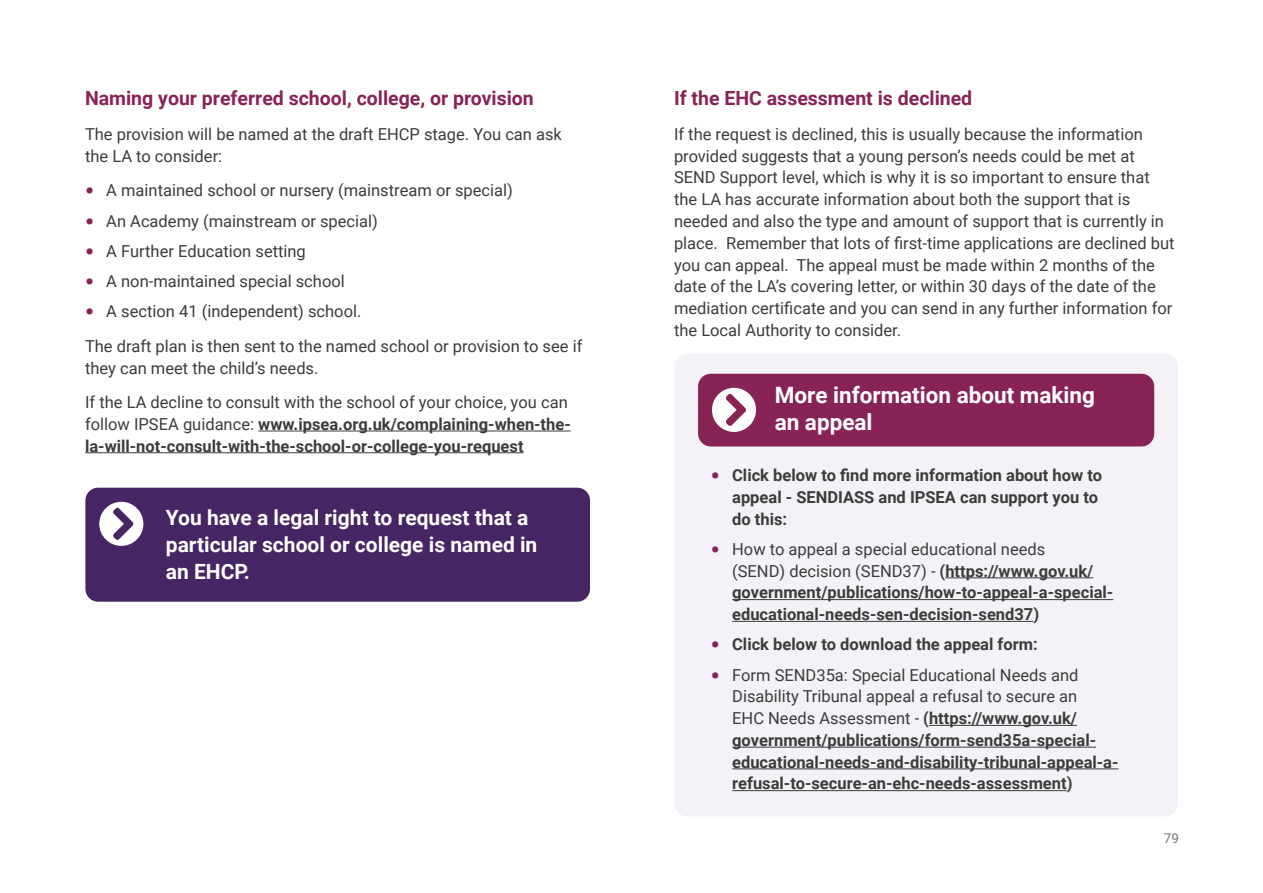
<style>
.page{position:relative;width:1263px;height:893px;background:#fff}
.page>*{position:absolute;margin:0;border:0;box-sizing:border-box;transform-origin:0 0}
.Further_Information{font:700 22.5px/27px "Roboto";color:#fff}
.Body_Copy_P{font:700 21px/27px "Roboto";color:#fff}
.Subhead_H5_Pink{font:700 19.5px "Roboto";color:#882356}
.Body_Copy_P-2{font:16.5px/21.8px "Roboto";color:#3c3c3b}
.Bullet_List_-_Pink{font:700 16.5px/21.8px "Roboto";color:#3c3c3b}
.Body_Copy_P-3{font:700 16.5px/21.8px "Roboto";color:#3c3c3b}
.Bullet_List_-_Pink-2{font:16.5px "Roboto";color:#3c3c3b}
.t1{font:13.5px "Roboto";color:#767675}
.s1{font-weight:900;font-size:24px;color:#882356}
.s2{font-weight:400}
</style>
<div class="page">
<div style="left:674px;top:354px;width:504px;height:462px;background:#f4f2f7;border-radius:13px"></div>
<div style="left:698px;top:374px;width:456px;height:72px;background:#882356;border-radius:13px"></div>
<div style="left:711px;top:386px;width:46px;height:47px;background:#fff;border-radius:50%"></div>
<div style="left:709px;top:385px;width:50px;height:50px;border:3px solid #882356;border-radius:50%"></div>
<svg style="left:726px;top:394px;width:20px;height:32px"></svg>
<div style="left:85px;top:488px;width:505px;height:114px;background:#452564;border-radius:13px"></div>
<svg style="left:98px;top:500px;width:47px;height:47px"></svg>
<div style="left:97px;top:499px;width:49px;height:50px;border:3px solid #452564;border-radius:50%"></div>
<svg style="left:113px;top:508px;width:20px;height:32px"></svg>
<hr style="left:258px;top:431px;width:313px;height:1px;background:#3c3c3b">
<hr style="left:85px;top:452px;width:438px;height:1px;background:#3c3c3b">
<hr style="left:945px;top:577px;width:148px;height:1px;background:#3c3c3b">
<hr style="left:732px;top:599px;width:381px;height:1px;background:#3c3c3b">
<hr style="left:732px;top:621px;width:301px;height:1px;background:#3c3c3b">
<hr style="left:929px;top:725px;width:148px;height:1px;background:#3c3c3b">
<hr style="left:732px;top:747px;width:364px;height:1px;background:#3c3c3b">
<hr style="left:732px;top:768px;width:386px;height:1px;background:#3c3c3b">
<hr style="left:732px;top:790px;width:335px;height:1px;background:#3c3c3b">
<h5 class="Subhead_H5_Pink" style="left:85px;top:85px;width:450px">Naming your preferred school, college, or provision</h5>
<p class="Body_Copy_P-2" style="left:85px;top:123px;width:478px">The provision will be named at the draft EHCP stage. You can ask the LA to consider:</p>
<p class="Bullet_List_-_Pink-2" style="left:85px;top:179px;width:429px"><span class="s1">•</span> A maintained school or nursery (mainstream or special)</p>
<p class="Bullet_List_-_Pink-2" style="left:85px;top:209px;width:294px"><span class="s1">•</span> An Academy (mainstream or special)</p>
<p class="Bullet_List_-_Pink-2" style="left:85px;top:239px;width:222px"><span class="s1">•</span> A Further Education setting</p>
<p class="Bullet_List_-_Pink-2" style="left:85px;top:270px;width:261px"><span class="s1">•</span> A non-maintained special school</p>
<p class="Bullet_List_-_Pink-2" style="left:85px;top:300px;width:278px"><span class="s1">•</span> A section 41 (independent) school.</p>
<p class="Body_Copy_P-2" style="left:85px;top:334px;width:499px">The draft plan is then sent to the named school or provision to see if they can meet the child’s needs.</p>
<p class="Body_Copy_P-3" style="left:85px;top:391px;width:487px"><span class="s2">If the LA decline to consult with the school of your choice, you can follow IPSEA guidance:</span> www.ipsea.org.uk/complaining-when-the&shy;la-will-not-consult-with-the-school-or-college-you-request</p>
<p class="Body_Copy_P" style="left:166px;top:503px;width:373px">You have a legal right to request that a particular school or college is named in an EHCP.</p>
<h5 class="Subhead_H5_Pink" style="left:674px;top:85px;width:300px">If the EHC assessment is declined</h5>
<p class="Body_Copy_P-2" style="left:674px;top:123px;width:502px">If the request is declined, this is usually because the information provided suggests that a young person’s needs could be met at SEND Support level, which is why it is so important to ensure that the LA has accurate information about both the support that is needed and also the type and amount of support that is currently in place. Remember that lots of first-time applications are declined but you can appeal. The appeal must be made within 2 months of the date of the LA’s covering letter, or within 30 days of the date of the mediation certificate and you can send in any further information for the Local Authority to consider.</p>
<h5 class="Further_Information" style="left:775px;top:380px;width:322px">More information about making an appeal</h5>
<p class="Bullet_List_-_Pink" style="left:732px;top:464px;width:371px;text-indent:-21px"><span class="s1">•</span> Click below to find more information about how to appeal - SENDIASS and IPSEA can support you to do this:</p>
<p class="Bullet_List_-_Pink" style="left:732px;top:538px;width:383px;text-indent:-21px"><span class="s1">•</span> <span class="s2">How to appeal a special educational needs<br>(SEND) decision (SEND37) -</span> (https://www.gov.uk/ government/publications/how-to-appeal-a-special&shy;educational-needs-sen-decision-send37)</p>
<p class="Bullet_List_-_Pink" style="left:711px;top:633px;width:328px"><span class="s1">•</span> Click below to download the appeal form:</p>
<p class="Bullet_List_-_Pink" style="left:732px;top:663px;width:388px;text-indent:-21px"><span class="s1">•</span> <span class="s2">Form SEND35a: Special Educational Needs and Disability Tribunal appeal a refusal to secure an<br>EHC Needs Assessment -</span> (https://www.gov.uk/ government/publications/form-send35a-special&shy;educational-needs-and-disability-tribunal-appeal-a&shy;refusal-to-secure-an-ehc-needs-assessment)</p>
<p class="t1" style="left:1164px;top:829px;width:17px">79</p>
</div>
